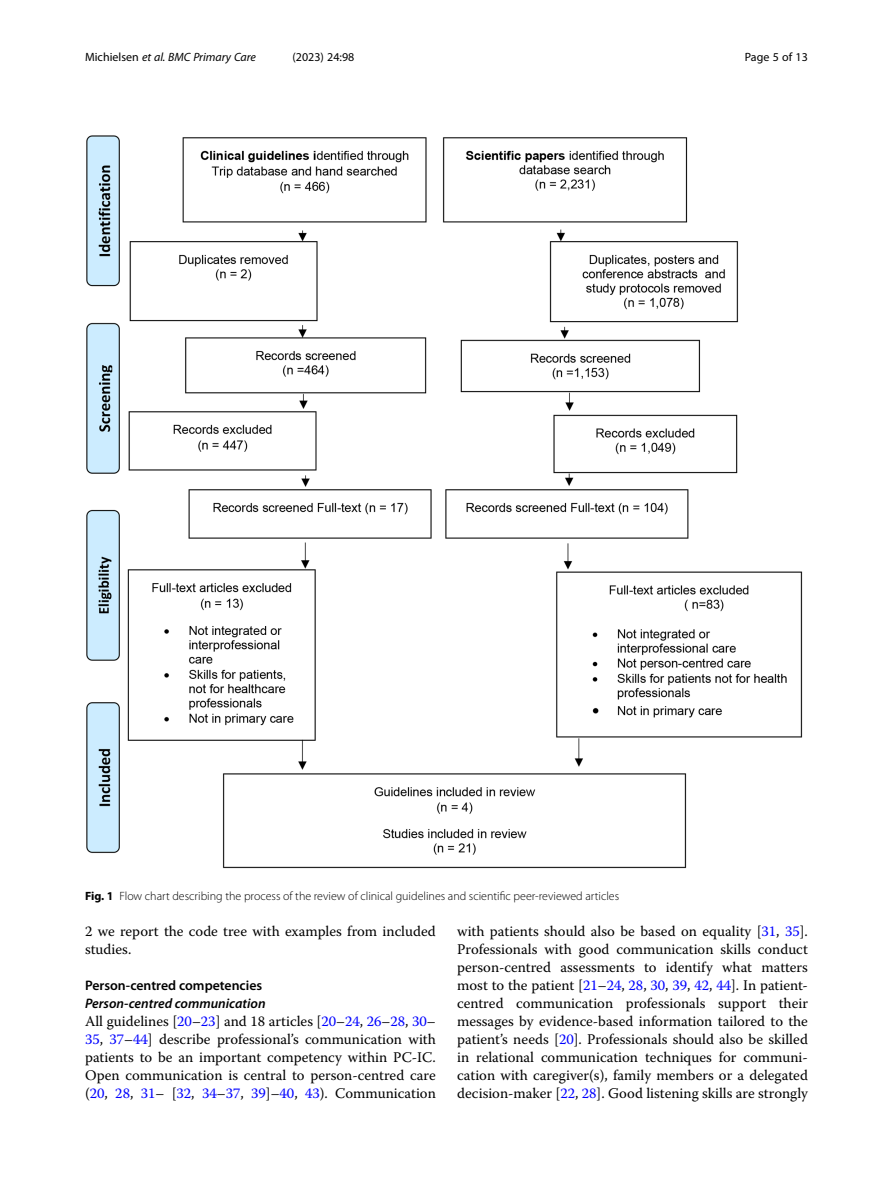
<style>
.page{position:relative;width:893px;height:1191px;background:#fff}
.page>*{position:absolute;margin:0;border:0;box-sizing:border-box;transform-origin:0 0}
.Body_Text{font:14.7px/18px "Warnock Pro";color:#000;text-align:justify}
.Head_3_after_2{font:italic 600 13.8px "Myriad Pro";color:#000}
.Head_2{font:600 13.8px "Myriad Pro";color:#000}
.Figure_Caption{font:300 12px "Myriad Pro";color:#000}
.t1{font:italic 12px "Myriad Pro";color:#000}
.t2{font:12px "Myriad Pro";color:#000}
.s1{font-style:normal}
.s2{font-weight:700}
.s3{color:#00f}
</style>
<div class="page">
<img style="left:86px;top:135px;width:717px;height:734px">
<p class="t1" style="left:85px;top:50px;width:172px"><span class="s1">Michielsen</span> et al. BMC Primary Care</p>
<p class="t2" style="left:292px;top:50px;width:63px">(2023) 24:98</p>
<p class="t2" style="left:745px;top:50px;width:65px">Page 5 of 13</p>
<p class="Figure_Caption" style="left:85px;top:889px;width:536px"><span class="s2">Fig. 1</span> Flow chart describing the process of the review of clinical guidelines and scientific peer-reviewed articles</p>
<p class="Body_Text" style="left:85px;top:922px;width:352px">2 we report the code tree with examples from included studies.</p>
<p class="Head_2" style="left:85px;top:977px;width:179px">Person-centred competencies</p>
<p class="Head_3_after_2" style="left:85px;top:995px;width:182px">Person-centred communication</p>
<p class="Body_Text" style="left:85px;top:1012px;width:352px">All guidelines [<span class="s3">20</span>–<span class="s3">23</span>] and 18 articles [<span class="s3">20</span>–<span class="s3">24</span>, <span class="s3">26</span>–<span class="s3">28</span>, <span class="s3">30</span>– <span class="s3">35</span>, <span class="s3">37</span>–<span class="s3">44</span>] describe professional’s communication with patients to be an important competency within PC-IC.<br>Open communication is central to person-centred care (<span class="s3">20</span>, <span class="s3">28</span>, <span class="s3">31</span>– [<span class="s3">32</span>, <span class="s3">34</span>–<span class="s3">37</span>, <span class="s3">39</span>]–<span class="s3">40</span>, <span class="s3">43</span>). Communication</p>
<p class="Body_Text" style="left:457px;top:922px;width:352px">with patients should also be based on equality [<span class="s3">31</span>, <span class="s3">35</span>].<br>Professionals with good communication skills conduct person-centred assessments to identify what matters most to the patient [<span class="s3">21</span>–<span class="s3">24</span>, <span class="s3">28</span>, <span class="s3">30</span>, <span class="s3">39</span>, <span class="s3">42</span>, <span class="s3">44</span>]. In patient&shy;centred communication professionals support their messages by evidence-based information tailored to the patient’s needs [<span class="s3">20</span>]. Professionals should also be skilled in relational communication techniques for communi&shy;cation with caregiver(s), family members or a delegated decision-maker [<span class="s3">22</span>, <span class="s3">28</span>]. Good listening skills are strongly</p>
</div>
